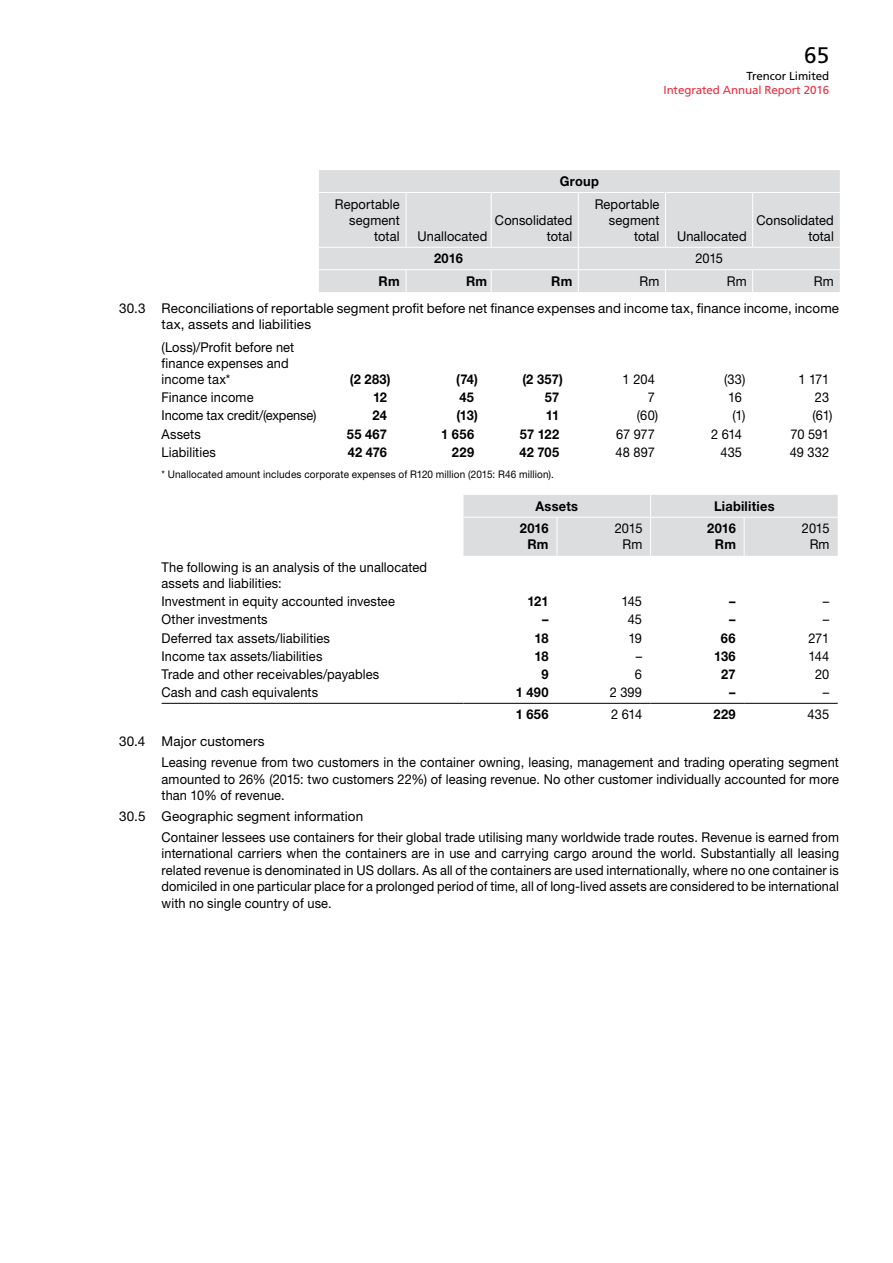
<style>
.page{position:relative;width:893px;height:1263px;background:#fff}
.page>*{position:absolute;margin:0;border:0;box-sizing:border-box;transform-origin:0 0}
.t1{font:22.5px "Frutiger LT Std";color:#000}
.t2{font:13.5px/16.2px "Helvetica Neue LT Std";letter-spacing:.01em;color:#000;text-align:right;scale:.95 1}
.t3{font:13.5px/20.7px "Helvetica Neue LT Std";letter-spacing:.01em;color:#000}
.t4{font:700 13.5px/16.2px "Helvetica Neue LT Std";letter-spacing:.015em;color:#000;text-align:center;scale:.95 1}
.t5{font:13.5px "Helvetica Neue LT Std";letter-spacing:-.01em;color:#000;scale:.95 1}
.t6{font:11.55px "Frutiger LT Std";letter-spacing:-.01em;color:#eb2d41}
.t7{font:11.55px "Frutiger LT Std";letter-spacing:-.01em;color:#000}
.t8{font:10.5px "Helvetica Neue LT Std";letter-spacing:.015em;color:#000;scale:.95 1}
</style>
<div class="page">
<div style="left:319px;top:170px;width:521px;height:122px;background:#dcddde"></div>
<hr style="left:319px;top:192px;width:87px;height:1px;background:#fff">
<hr style="left:406px;top:192px;width:85px;height:1px;background:#fff">
<hr style="left:406px;top:193px;width:1px;height:54px;background:#fff">
<hr style="left:491px;top:192px;width:87px;height:1px;background:#fff">
<hr style="left:491px;top:193px;width:1px;height:54px;background:#fff">
<hr style="left:578px;top:192px;width:87px;height:1px;background:#fff">
<hr style="left:578px;top:193px;width:1px;height:54px;background:#fff">
<hr style="left:665px;top:192px;width:88px;height:1px;background:#fff">
<hr style="left:665px;top:193px;width:1px;height:54px;background:#fff">
<hr style="left:753px;top:192px;width:87px;height:1px;background:#fff">
<hr style="left:752px;top:193px;width:1px;height:54px;background:#fff">
<svg style="left:406px;top:270px;width:1px;height:22px"></svg>
<svg style="left:491px;top:270px;width:1px;height:22px"></svg>
<svg style="left:578px;top:248px;width:1px;height:44px"></svg>
<svg style="left:665px;top:270px;width:1px;height:22px"></svg>
<svg style="left:752px;top:270px;width:1px;height:22px"></svg>
<hr style="left:319px;top:247px;width:87px;height:1px;background:#fff">
<hr style="left:406px;top:247px;width:85px;height:1px;background:#fff">
<hr style="left:491px;top:247px;width:87px;height:1px;background:#fff">
<hr style="left:578px;top:247px;width:87px;height:1px;background:#fff">
<hr style="left:665px;top:247px;width:88px;height:1px;background:#fff">
<hr style="left:753px;top:247px;width:87px;height:1px;background:#fff">
<hr style="left:319px;top:269px;width:87px;height:1px;background:#fff">
<hr style="left:406px;top:269px;width:85px;height:1px;background:#fff">
<hr style="left:491px;top:269px;width:87px;height:1px;background:#fff">
<hr style="left:578px;top:269px;width:87px;height:1px;background:#fff">
<hr style="left:665px;top:269px;width:88px;height:1px;background:#fff">
<hr style="left:753px;top:269px;width:87px;height:1px;background:#fff">
<hr style="left:162px;top:703px;width:301px;height:1px;background:#000">
<hr style="left:463px;top:703px;width:94px;height:1px;background:#000">
<hr style="left:557px;top:703px;width:94px;height:1px;background:#000">
<hr style="left:651px;top:703px;width:93px;height:1px;background:#000">
<hr style="left:744px;top:703px;width:94px;height:1px;background:#000">
<div style="left:463px;top:495px;width:375px;height:61px;background:#dcddde"></div>
<h1 class="t1" style="left:804px;top:42px;width:27px">65</h1>
<p class="t7" style="left:747px;top:69px;width:84px">Trencor Limited</p>
<p class="t6" style="left:664px;top:83px;width:167px">Integrated Annual Report 2016</p>
<p class="t2" style="left:335px;top:195px;width:70px">Reportable segment total</p>
<p class="t2" style="left:418px;top:228px;width:75px">Unallocated</p>
<p class="t4" style="left:560px;top:173px;width:43px">Group</p>
<p class="t2" style="left:495px;top:212px;width:83px">Consolidated total</p>
<p class="t2" style="left:595px;top:195px;width:70px">Reportable segment total</p>
<p class="t2" style="left:677px;top:228px;width:75px">Unallocated</p>
<p class="t4" style="left:434px;top:250px;width:32px">2016</p>
<p class="t2" style="left:695px;top:250px;width:31px">2015</p>
<p class="t2" style="left:756px;top:212px;width:83px">Consolidated total</p>
<p class="t2" style="left:119px;top:267px;width:759px;line-height:27.2px;text-align:left;text-indent:695px">Rm<br>30.3 Reconciliations of reportable segment profit before net finance expenses and income tax, finance income, income</p>
<p class="t3" style="left:162px;top:313px;width:151px;line-height:22.4px">tax, assets and liabilities (Loss)/Profit before net</p>
<p class="t2" style="left:162px;top:355px;width:135px;text-align:left">finance expenses and income tax*</p>
<p class="t4" style="left:379px;top:272px;width:24px">Rm</p>
<p class="t4" style="left:466px;top:272px;width:24px">Rm</p>
<p class="t4" style="left:551px;top:272px;width:24px">Rm</p>
<p class="t2" style="left:640px;top:273px;width:22px">Rm</p>
<p class="t2" style="left:727px;top:273px;width:22px">Rm</p>
<p class="t4" style="left:350px;top:371px;width:45px">(2 283)</p>
<p class="t4" style="left:456px;top:371px;width:24px">(74)</p>
<p class="t4" style="left:522px;top:371px;width:44px">(2 357)</p>
<p class="t2" style="left:623px;top:371px;width:35px">1 204</p>
<p class="t2" style="left:724px;top:371px;width:24px">(33)</p>
<p class="t2" style="left:798px;top:371px;width:34px">1 171</p>
<p class="t2" style="left:162px;top:389px;width:98px">Finance income</p>
<p class="t4" style="left:373px;top:389px;width:16px">12</p>
<p class="t4" style="left:459px;top:389px;width:17px">45</p>
<p class="t4" style="left:545px;top:389px;width:17px">57</p>
<p class="t2" style="left:648px;top:389px;width:9px">7</p>
<p class="t2" style="left:728px;top:389px;width:16px">16</p>
<p class="t2" style="left:815px;top:389px;width:16px">23</p>
<p class="t5" style="left:162px;top:408px;width:164px">Income tax credit/(expense)</p>
<p class="t4" style="left:372px;top:407px;width:17px">24</p>
<p class="t4" style="left:456px;top:407px;width:24px">(13)</p>
<p class="t4" style="left:546px;top:407px;width:16px">11</p>
<p class="t2" style="left:637px;top:407px;width:24px">(60)</p>
<p class="t2" style="left:732px;top:407px;width:15px">(1)</p>
<p class="t2" style="left:812px;top:407px;width:23px">(61)</p>
<p class="t2" style="left:162px;top:425px;width:43px">Assets</p>
<p class="t4" style="left:347px;top:425px;width:44px">55 467</p>
<p class="t4" style="left:441px;top:425px;width:36px">1 656</p>
<p class="t4" style="left:520px;top:425px;width:43px">57 122</p>
<p class="t2" style="left:616px;top:425px;width:42px">67 977</p>
<p class="t2" style="left:711px;top:425px;width:34px">2 614</p>
<p class="t2" style="left:790px;top:425px;width:42px">70 591</p>
<p class="t2" style="left:162px;top:444px;width:59px">Liabilities</p>
<p class="t4" style="left:348px;top:443px;width:43px">42 476</p>
<p class="t4" style="left:452px;top:443px;width:25px">229</p>
<p class="t4" style="left:519px;top:443px;width:43px">42 705</p>
<p class="t2" style="left:616px;top:444px;width:43px">48 897</p>
<p class="t2" style="left:720px;top:444px;width:24px">435</p>
<p class="t2" style="left:790px;top:444px;width:43px">49 332</p>
<p class="t8" style="left:162px;top:468px;width:414px">* Unallocated amount includes corporate expenses of R120 million (2015: R46 million).</p>
<p class="t4" style="left:536px;top:498px;width:46px">Assets</p>
<p class="t4" style="left:714px;top:498px;width:65px">Liabilities</p>
<p class="t4" style="left:520px;top:520px;width:32px">2016<br>Rm</p>
<p class="t2" style="left:615px;top:520px;width:31px;text-align:center">2015<br>Rm</p>
<p class="t4" style="left:707px;top:520px;width:32px">2016<br>Rm</p>
<p class="t2" style="left:802px;top:520px;width:31px;text-align:center">2015<br>Rm</p>
<p class="t2" style="left:162px;top:559px;width:281px;text-align:left">The following is an analysis of the unallocated assets and liabilities:</p>
<p class="t2" style="left:162px;top:593px;width:247px">Investment in equity accounted investee</p>
<p class="t4" style="left:527px;top:593px;width:24px">121</p>
<p class="t2" style="left:621px;top:593px;width:23px">145</p>
<p class="t4" style="left:729px;top:593px;width:8px">–</p>
<p class="t2" style="left:823px;top:593px;width:8px">–</p>
<p class="t2" style="left:162px;top:611px;width:113px">Other investments</p>
<p class="t4" style="left:542px;top:611px;width:8px">–</p>
<p class="t2" style="left:628px;top:611px;width:17px">45</p>
<p class="t4" style="left:729px;top:611px;width:8px">–</p>
<p class="t2" style="left:823px;top:611px;width:8px">–</p>
<p class="t2" style="left:162px;top:629px;width:179px">Deferred tax assets/liabilities</p>
<p class="t4" style="left:534px;top:629px;width:16px">18</p>
<p class="t2" style="left:628px;top:629px;width:16px">19</p>
<p class="t4" style="left:721px;top:629px;width:17px">66</p>
<p class="t2" style="left:808px;top:629px;width:23px">271</p>
<p class="t2" style="left:162px;top:647px;width:171px">Income tax assets/liabilities</p>
<p class="t4" style="left:534px;top:647px;width:16px">18</p>
<p class="t2" style="left:636px;top:647px;width:8px">–</p>
<p class="t4" style="left:714px;top:647px;width:24px">136</p>
<p class="t2" style="left:808px;top:647px;width:23px">144</p>
<p class="t2" style="left:162px;top:666px;width:231px">Trade and other receivables/payables</p>
<p class="t4" style="left:541px;top:666px;width:9px">9</p>
<p class="t2" style="left:635px;top:666px;width:9px">6</p>
<p class="t4" style="left:721px;top:666px;width:17px">27</p>
<p class="t2" style="left:815px;top:666px;width:16px">20</p>
<p class="t2" style="left:162px;top:684px;width:166px">Cash and cash equivalents</p>
<p class="t4" style="left:516px;top:684px;width:36px">1 490</p>
<p class="t2" style="left:610px;top:684px;width:36px">2 399</p>
<p class="t4" style="left:729px;top:684px;width:8px">–</p>
<p class="t2" style="left:823px;top:684px;width:8px">–</p>
<p class="t4" style="left:516px;top:706px;width:36px">1 656</p>
<p class="t2" style="left:611px;top:706px;width:34px">2 614</p>
<p class="t4" style="left:713px;top:706px;width:25px">229</p>
<p class="t2" style="left:807px;top:706px;width:24px">435</p>
<p class="t3" style="left:162px;top:731px;width:679px;text-indent:-43px">30.4 Major customers<br>Leasing revenue from two customers in the container owning, leasing, management and trading operating segment</p>
<p class="t2" style="left:162px;top:770px;width:715px;text-align:left">amounted to 26% (2015: two customers 22%) of leasing revenue. No other customer individually accounted for more than 10% of revenue.</p>
<p class="t3" style="left:162px;top:806px;width:679px;text-indent:-43px">30.5 Geographic segment information<br>Container lessees use containers for their global trade utilising many worldwide trade routes. Revenue is earned from</p>
<p class="t2" style="left:162px;top:845px;width:715px;text-align:justify">international carriers when the containers are in use and carrying cargo around the world. Substantially all leasing related revenue is denominated in US dollars. As all of the containers are used internationally, where no one container is domiciled in one particular place for a prolonged period of time, all of long-lived assets are considered to be international with no single country of use.</p>
</div>
